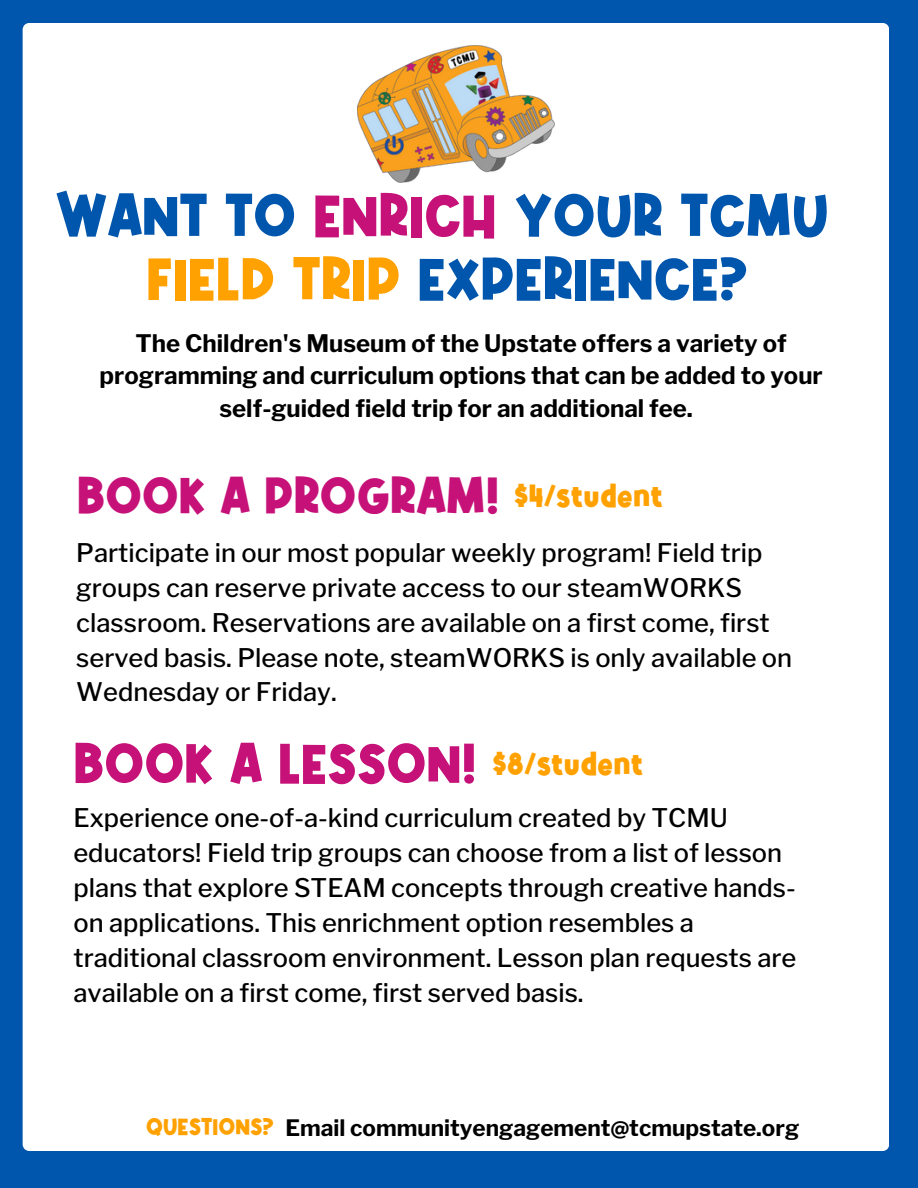
<style>
.page{position:relative;width:918px;height:1188px;background:#0056ad}
.page>*{position:absolute;margin:0;border:0;box-sizing:border-box;transform-origin:0 0}
.t1{font:57px "Alphakind";color:#0056ad}
.t2{font:53.25px "Alphakind";color:#c61178}
.t3{font:48.75px "Alphakind";color:#c61178}
.t4{font:30px "Alphakind";color:#ffa100}
.t5{font:500 25.5px/34.8px "Libre Franklin";color:#000}
.t6{font:700 24px/32.7px "Libre Franklin";color:#000;text-align:center}
.t7{font:700 22.5px "Libre Franklin";color:#000}
.s1{color:#c61178}
.s2{color:#ffa100}
.s3{font-family:"Alphakind";font-weight:400;color:#ffa100}
</style>
<div class="page">
<div style="left:23px;top:23px;width:866px;height:1127px;background:#fff"></div>
<img style="left:357px;top:46px;width:197px;height:137px">
<h4 class="t1" style="left:55px;top:182px;width:775px">WANT TO <span class="s1">ENRICH</span> YOUR TCMU</h4>
<h3 class="t1" style="left:146px;top:245px;width:604px"><span class="s2">FIELD TRIP</span> EXPERIENCE?</h3>
<h1 class="t6" style="left:100px;top:327px;width:725px">The Children's Museum of the Upstate offers a variety of programming and curriculum options that can be added to your self-guided field trip for an additional fee.</h1>
<h1 class="t3" style="left:77px;top:467px;width:424px">BOOK A PROGRAM!</h1>
<h4 class="t4" style="left:514px;top:478px;width:151px">$4/student</h4>
<p class="t5" style="left:76px;top:535px;width:717px">Participate in our most popular weekly program! Field trip groups can reserve private access to our steamWORKS classroom. Reservations are available on a first come, first served basis. Please note, steamWORKS is only available on Wednesday or Friday.</p>
<h4 class="t2" style="left:73px;top:732px;width:405px">BOOK A LESSON!</h4>
<h2 class="t5" style="left:73px;top:801px;width:724px">Experience one-of-a-kind curriculum created by TCMU educators! Field trip groups can choose from a list of lesson plans that explore STEAM concepts through creative hands&shy;on applications. This enrichment option resembles a traditional classroom environment. Lesson plan requests are available on a first come, first served basis.</h2>
<h5 class="t4" style="left:492px;top:746px;width:153px">$8/student</h5>
<p class="t7" style="left:146px;top:1115px;width:655px"><span class="s3">QUESTIONS?</span> Email communityengagement@tcmupstate.org</p>
</div>
